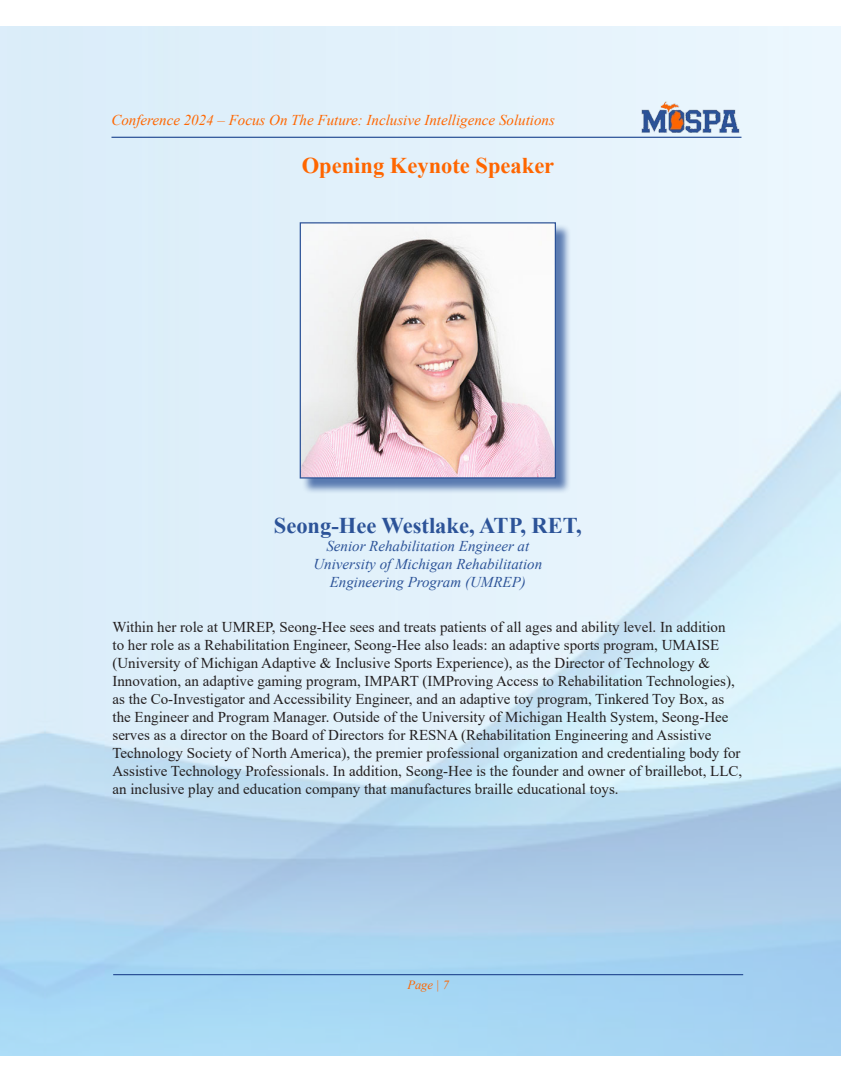
<style>
.page{position:relative;width:855px;height:1080px;background:#fff}
.page>*{position:absolute;margin:0;border:0;box-sizing:border-box;transform-origin:0 0}
.t1{font:700 22.5px "Times New Roman";color:#2c5398}
.t2{font:700 22.5px "Times New Roman";color:#f60}
.t3{font:15px/18px "Times New Roman";color:#231f20}
.t4{font:italic 15px "Times New Roman";color:#2c5398}
.t5{font:italic 15px "Times New Roman";color:#f60}
.t6{font:italic 12.5px "Times New Roman";color:#f60}
</style>
<div class="page">
<hr style="left:113px;top:974px;width:630px;height:1px;background:#2c5398">
<div style="left:302px;top:224px;width:270px;height:270px;background:#2c5398;opacity:.75"></div>
<img style="left:302px;top:224px;width:252px;height:253px">
<div style="left:300px;top:222px;width:256px;height:257px;border:1px solid #2c5398"></div>
<hr style="left:111px;top:137px;width:630px;height:1px;background:#2c5398">
<img style="left:626px;top:101px;width:133px;height:33px">
<p class="t5" style="left:111px;top:110px;width:445px">Conference 2024 – Focus On The Future: Inclusive Intelligence Solutions</p>
<p class="t2" style="left:302px;top:149px;width:254px">Opening Keynote Speaker</p>
<p class="t1" style="left:274px;top:509px;width:309px">Seong-Hee Westlake, ATP, RET,</p>
<p class="t4" style="left:326px;top:535px;width:204px">Senior Rehabilitation Engineer at</p>
<p class="t4" style="left:313px;top:553px;width:230px">University of Michigan Rehabilitation</p>
<p class="t4" style="left:330px;top:571px;width:198px">Engineering Program (UMREP)</p>
<p class="t3" style="left:112px;top:617px;width:631px">Within her role at UMREP, Seong-Hee sees and treats patients of all ages and ability level. In addition<br>to her role as a Rehabilitation Engineer, Seong-Hee also leads: an adaptive sports program, UMAISE (University of Michigan Adaptive &amp; Inclusive Sports Experience), as the Director of Technology &amp; Innovation, an adaptive gaming program, IMPART (IMProving Access to Rehabilitation Technologies), as the Co-Investigator and Accessibility Engineer, and an adaptive toy program, Tinkered Toy Box, as the Engineer and Program Manager. Outside of the University of Michigan Health System, Seong-Hee serves as a director on the Board of Directors for RESNA (Rehabilitation Engineering and Assistive Technology Society of North America), the premier professional organization and credentialing body for Assistive Technology Professionals. In addition, Seong-Hee is the founder and owner of braillebot, LLC, an inclusive play and education company that manufactures braille educational toys.</p>
<p class="t6" style="left:407px;top:976px;width:43px">Page | 7</p>
</div>
